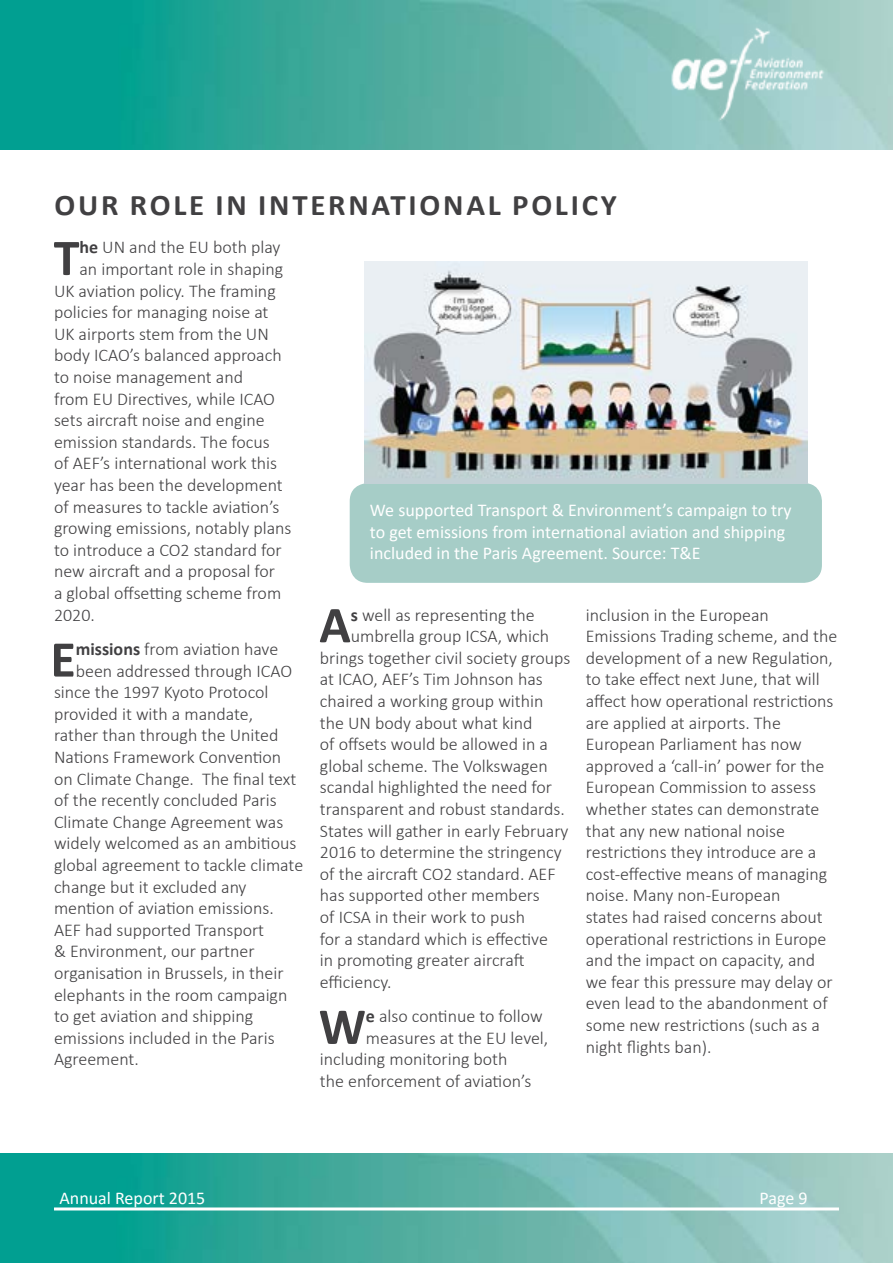
<style>
.page{position:relative;width:893px;height:1263px;background:#fff}
.page>*{position:absolute;margin:0;border:0;box-sizing:border-box;transform-origin:0 0}
.t1{font:700 52.05px "Calibri";color:#414042}
.t2{font:700 30px "Calibri";letter-spacing:.09em;color:#414042}
.t3{font:300 18px/21.6px "Calibri";color:#414042}
.t4{font:18px/21.6px "Calibri";color:#fff}
.s1{font-weight:700}
</style>
<div class="page">
<img style="left:0;top:1154px;width:893px;height:109px">
<img style="left:0;top:0;width:893px;height:150px">
<hr style="left:54px;top:1207px;width:785px;height:3px;background:#fff">
<img style="left:659px;top:18px;width:180px;height:114px">
<div style="left:350px;top:483px;width:472px;height:100px;background:#a6cdc7;border-radius:18px"></div>
<img style="left:364px;top:261px;width:444px;height:222px">
<h2 class="t2" style="left:55px;top:184px;width:22px">OUR</h2>
<h2 class="t2" style="left:130px;top:184px;width:181px">ROLE IN INTER</h2>
<h2 class="t2" style="left:348px;top:184px;width:252px">NATIONAL POLICY</h2>
<h1 class="t1" style="left:54px;top:221px;width:27px">T</h1>
<p class="t3" style="left:79px;top:236px;width:203px"><span class="s1">HE</span> UN and the EU both play</p>
<p class="t3" style="left:79px;top:258px;width:205px">an important role in shaping</p>
<p class="t3" style="left:54px;top:280px;width:223px">UK aviation policy. The framing</p>
<p class="t3" style="left:54px;top:301px;width:216px">policies for managing noise at</p>
<p class="t3" style="left:54px;top:323px;width:216px">UK airports stem from the UN</p>
<p class="t3" style="left:54px;top:344px;width:229px">body ICAO’s balanced approach</p>
<p class="t3" style="left:54px;top:366px;width:191px">to noise management and</p>
<p class="t3" style="left:54px;top:388px;width:223px">from EU Directives, while ICAO</p>
<p class="t3" style="left:54px;top:409px;width:212px">sets aircraft noise and engine</p>
<p class="t3" style="left:54px;top:431px;width:217px">emission standards. The focus</p>
<p class="t3" style="left:54px;top:452px;width:225px">of AEF’s international work this</p>
<p class="t3" style="left:54px;top:474px;width:230px">year has been the development</p>
<p class="t3" style="left:54px;top:496px;width:227px">of measures to tackle aviation’s</p>
<p class="t3" style="left:54px;top:517px;width:239px">growing emissions, notably plans</p>
<p class="t3" style="left:54px;top:539px;width:229px">to introduce a CO2 standard for</p>
<p class="t3" style="left:54px;top:560px;width:223px">new aircraft and a proposal for</p>
<p class="t3" style="left:54px;top:582px;width:229px">a global offsetting scheme from</p>
<p class="t3" style="left:54px;top:604px;width:42px">2020.</p>
<h1 class="t1" style="left:50px;top:622px;width:27px">E</h1>
<p class="t3" style="left:76px;top:638px;width:204px"><span class="s1">MISSIONS</span> from aviation have</p>
<p class="t4" style="left:370px;top:499px;width:423px">We supported Transport &amp; Environment’s campaign to try to get emissions from international aviation and shipping included in the Paris Agreement. Source: T&amp;E</p>
<h1 class="t1" style="left:319px;top:588px;width:33px">A</h1>
<p class="t3" style="left:351px;top:604px;width:185px"><span class="s1">S</span> well as representing the</p>
<p class="t3" style="left:586px;top:604px;width:253px">inclusion in the European<br>Emissions Trading scheme, and the development of a new Regulation, to take effect next June, that will affect how operational restrictions are applied at airports. The<br>European Parliament has now approved a ‘call-in’ power for the<br>European Commission to assess whether states can demonstrate that any new national noise restrictions they introduce are a cost-effective means of managing noise. Many non-European<br>states had raised concerns about operational restrictions in Europe and the impact on capacity, and we fear this pressure may delay or even lead to the abandonment of some new restrictions (such as a night flights ban).</p>
<p class="t3" style="left:351px;top:625px;width:200px">umbrella group ICSA, which</p>
<p class="t3" style="left:320px;top:647px;width:252px">brings together civil society groups</p>
<p class="t3" style="left:320px;top:668px;width:224px">at ICAO, AEF’s Tim Johnson has</p>
<p class="t3" style="left:320px;top:690px;width:225px">chaired a working group within</p>
<p class="t3" style="left:320px;top:712px;width:214px">the UN body about what kind</p>
<p class="t3" style="left:320px;top:733px;width:230px">of offsets would be allowed in a</p>
<p class="t3" style="left:320px;top:755px;width:229px">global scheme. The Volkswagen</p>
<p class="t3" style="left:320px;top:776px;width:234px">scandal highlighted the need for</p>
<p class="t3" style="left:320px;top:798px;width:247px">transparent and robust standards.</p>
<p class="t3" style="left:320px;top:820px;width:250px">States will gather in early February</p>
<p class="t3" style="left:320px;top:841px;width:243px">2016 to determine the stringency</p>
<p class="t3" style="left:320px;top:863px;width:237px">of the aircraft CO2 standard. AEF</p>
<p class="t3" style="left:320px;top:884px;width:221px">has supported other members</p>
<p class="t3" style="left:320px;top:906px;width:207px">of ICSA in their work to push</p>
<p class="t3" style="left:320px;top:928px;width:229px">for a standard which is effective</p>
<p class="t3" style="left:320px;top:949px;width:206px">in promoting greater aircraft</p>
<p class="t3" style="left:320px;top:971px;width:73px">efficiency.</p>
<h1 class="t1" style="left:319px;top:990px;width:49px">W</h1>
<p class="t3" style="left:366px;top:1005px;width:178px"><span class="s1">E</span> also continue to follow</p>
<p class="t3" style="left:76px;top:660px;width:218px">been addressed through ICAO</p>
<p class="t3" style="left:54px;top:681px;width:216px">since the 1997 Kyoto Protocol</p>
<p class="t3" style="left:54px;top:703px;width:201px">provided it with a mandate,</p>
<p class="t3" style="left:54px;top:724px;width:226px">rather than through the United</p>
<p class="t3" style="left:54px;top:746px;width:229px">Nations Framework Convention</p>
<p class="t3" style="left:54px;top:768px;width:244px">on Climate Change. The final text</p>
<p class="t3" style="left:54px;top:789px;width:224px">of the recently concluded Paris</p>
<p class="t3" style="left:54px;top:811px;width:231px">Climate Change Agreement was</p>
<p class="t3" style="left:54px;top:832px;width:244px">widely welcomed as an ambitious</p>
<p class="t3" style="left:54px;top:854px;width:251px">global agreement to tackle climate</p>
<p class="t3" style="left:54px;top:876px;width:194px">change but it excluded any</p>
<p class="t3" style="left:54px;top:897px;width:221px">mention of aviation emissions.</p>
<p class="t3" style="left:54px;top:919px;width:212px">AEF had supported Transport</p>
<p class="t3" style="left:54px;top:940px;width:202px">&amp; Environment, our partner</p>
<p class="t3" style="left:54px;top:962px;width:231px">organisation in Brussels, in their</p>
<p class="t3" style="left:54px;top:984px;width:235px">elephants in the room campaign</p>
<p class="t3" style="left:54px;top:1005px;width:201px">to get aviation and shipping</p>
<p class="t3" style="left:54px;top:1027px;width:222px">emissions included in the Paris</p>
<p class="t3" style="left:54px;top:1048px;width:86px">Agreement.</p>
<p class="t3" style="left:366px;top:1027px;width:184px">measures at the EU level,</p>
<p class="t3" style="left:320px;top:1048px;width:189px">including monitoring both</p>
<p class="t3" style="left:320px;top:1070px;width:213px">the enforcement of aviation’s</p>
<p class="t4" style="left:60px;top:1186px;width:147px">Annual Report 2015</p>
<p class="t4" style="left:759px;top:1186px;width:50px">Page 9</p>
</div>
